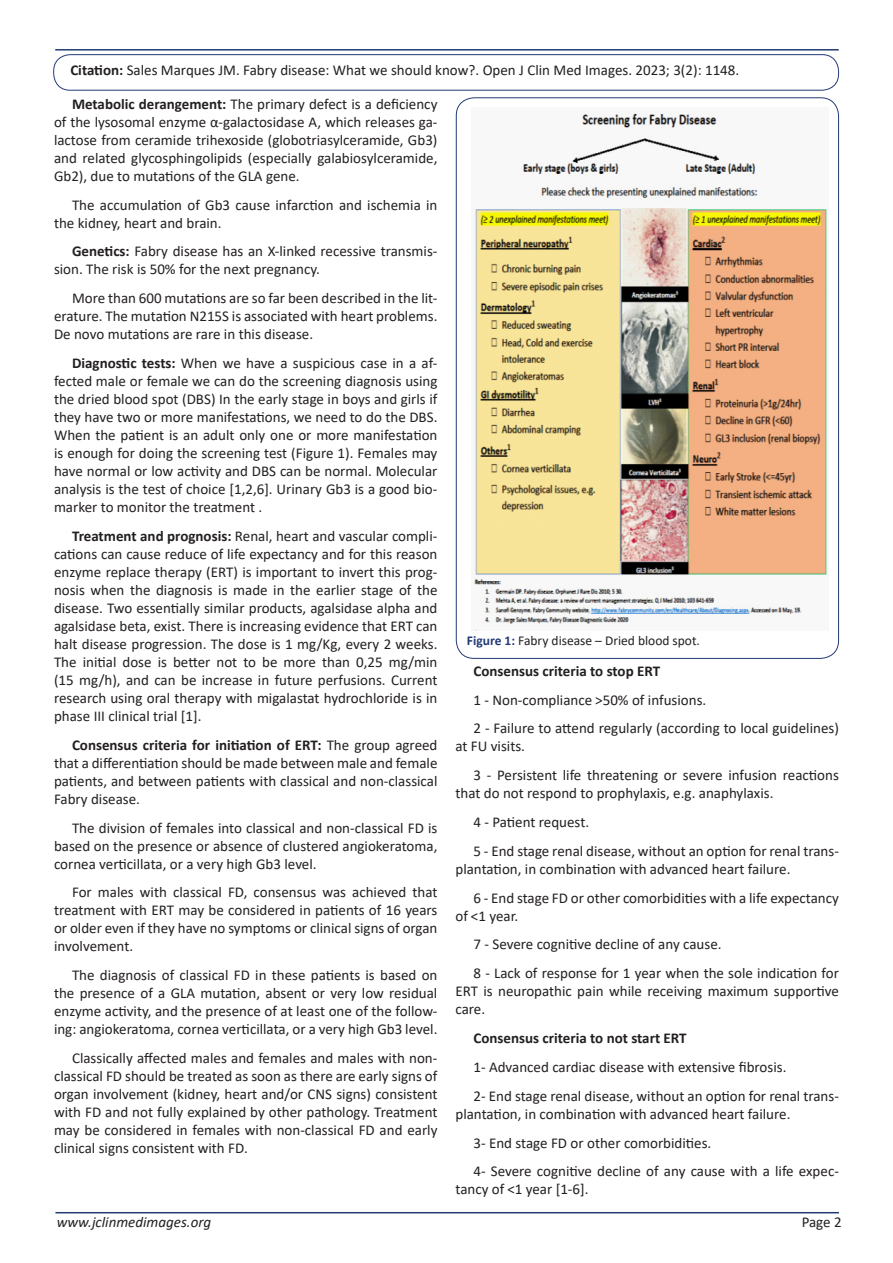
<style>
.page{position:relative;width:893px;height:1263px;background:#fff}
.page>*{position:absolute;margin:0;border:0;box-sizing:border-box;transform-origin:0 0}
.Normal__Web{font:15px/18px "Calibri";color:#231f20;text-align:justify}
.Normal__Web-2{font:700 15px "Calibri";color:#231f20}
.t1{font:italic 15px "Calibri";color:#231f20}
.t2{font:13.5px "Calibri";color:#231f20}
.s1{font-weight:700}
.s2{font-weight:700;color:#223b76}
</style>
<div class="page">
<hr style="left:55px;top:1212px;width:784px;height:1px;background:#223b76">
<hr style="left:55px;top:49px;width:784px;height:2px;background:#223b76">
<div style="left:53px;top:54px;width:786px;height:36px;border:1px solid #223b76;border-radius:17px"></div>
<img style="left:471px;top:113px;width:357px;height:514px">
<p class="Normal__Web" style="left:70px;top:61px;width:670px"><span class="s1">Citation:</span> Sales Marques JM. Fabry disease: What we should know?. Open J Clin Med Images. 2023; 3(2): 1148.</p>
<p class="Normal__Web" style="left:54px;top:94px;width:385px;text-indent:18px"><span class="s1">Metabolic derangement:</span> The primary defect is a deficiency of the lysosomal enzyme α-galactosidase A, which releases ga&shy;lactose from ceramide trihexoside (globotriasylceramide, Gb3) and related glycosphingolipids (especially galabiosylceramide, Gb2), due to mutations of the GLA gene.</p>
<p class="Normal__Web" style="left:54px;top:195px;width:385px;text-indent:18px">The accumulation of Gb3 cause infarction and ischemia in the kidney, heart and brain.</p>
<p class="Normal__Web" style="left:54px;top:242px;width:385px;text-indent:18px"><span class="s1">Genetics:</span> Fabry disease has an X-linked recessive transmis&shy;sion. The risk is 50% for the next pregnancy.</p>
<p class="Normal__Web" style="left:54px;top:289px;width:385px;text-indent:18px">More than 600 mutations are so far been described in the lit&shy;erature. The mutation N215S is associated with heart problems.<br>De novo mutations are rare in this disease.</p>
<p class="Normal__Web" style="left:54px;top:354px;width:385px;text-indent:18px"><span class="s1">Diagnostic tests:</span> When we have a suspicious case in a af&shy;fected male or female we can do the screening diagnosis using the dried blood spot (DBS) In the early stage in boys and girls if they have two or more manifestations, we need to do the DBS.<br>When the patient is an adult only one or more manifestation is enough for doing the screening test (Figure 1). Females may have normal or low activity and DBS can be normal. Molecular analysis is the test of choice [1,2,6]. Urinary Gb3 is a good bio&shy;marker to monitor the treatment .</p>
<p class="Normal__Web" style="left:54px;top:526px;width:385px;text-indent:18px"><span class="s1">Treatment and prognosis:</span> Renal, heart and vascular compli&shy;cations can cause reduce of life expectancy and for this reason enzyme replace therapy (ERT) is important to invert this prog&shy;nosis when the diagnosis is made in the earlier stage of the disease. Two essentially similar products, agalsidase alpha and agalsidase beta, exist. There is increasing evidence that ERT can halt disease progression. The dose is 1 mg/Kg, every 2 weeks.<br>The initial dose is better not to be more than 0,25 mg/min (15 mg/h), and can be increase in future perfusions. Current research using oral therapy with migalastat hydrochloride is in phase III clinical trial [1].</p>
<p class="Normal__Web" style="left:54px;top:735px;width:385px;text-indent:18px"><span class="s1">Consensus criteria for initiation of ERT:</span> The group agreed that a differentiation should be made between male and female patients, and between patients with classical and non-classical Fabry disease.</p>
<p class="Normal__Web" style="left:54px;top:818px;width:385px;text-indent:18px">The division of females into classical and non-classical FD is based on the presence or absence of clustered angiokeratoma, cornea verticillata, or a very high Gb3 level.</p>
<p class="Normal__Web" style="left:54px;top:883px;width:385px;text-indent:18px">For males with classical FD, consensus was achieved that treatment with ERT may be considered in patients of 16 years or older even if they have no symptoms or clinical signs of organ involvement.</p>
<p class="Normal__Web" style="left:54px;top:966px;width:385px;text-indent:18px">The diagnosis of classical FD in these patients is based on the presence of a GLA mutation, absent or very low residual enzyme activity, and the presence of at least one of the follow&shy;ing: angiokeratoma, cornea verticillata, or a very high Gb3 level.</p>
<p class="Normal__Web" style="left:54px;top:1048px;width:385px;text-indent:18px">Classically affected males and females and males with non&shy;classical FD should be treated as soon as there are early signs of organ involvement (kidney, heart and/or CNS signs) consistent with FD and not fully explained by other pathology. Treatment may be considered in females with non-classical FD and early clinical signs consistent with FD.</p>
<p class="t2" style="left:467px;top:631px;width:235px"><span class="s2">Figure 1:</span> Fabry disease – Dried blood spot.</p>
<p class="Normal__Web-2" style="left:473px;top:660px;width:188px">Consensus criteria to stop ERT</p>
<p class="Normal__Web" style="left:473px;top:690px;width:234px">1 - Non-compliance &gt;50% of infusions.</p>
<p class="Normal__Web" style="left:455px;top:719px;width:385px;text-indent:18px">2 - Failure to attend regularly (according to local guidelines) at FU visits.</p>
<p class="Normal__Web" style="left:455px;top:766px;width:385px;text-indent:18px">3 - Persistent life threatening or severe infusion reactions that do not respond to prophylaxis, e.g. anaphylaxis.</p>
<p class="Normal__Web" style="left:473px;top:813px;width:117px">4 - Patient request.</p>
<p class="Normal__Web" style="left:455px;top:841px;width:385px;text-indent:18px">5 - End stage renal disease, without an option for renal trans&shy;plantation, in combination with advanced heart failure.</p>
<p class="Normal__Web" style="left:455px;top:888px;width:385px;text-indent:18px">6 - End stage FD or other comorbidities with a life expectancy of &lt;1 year.</p>
<p class="Normal__Web" style="left:473px;top:935px;width:250px">7 - Severe cognitive decline of any cause.</p>
<p class="Normal__Web" style="left:455px;top:964px;width:385px;text-indent:18px">8 - Lack of response for 1 year when the sole indication for ERT is neuropathic pain while receiving maximum supportive care.</p>
<p class="Normal__Web-2" style="left:473px;top:1027px;width:215px">Consensus criteria to not start ERT</p>
<p class="Normal__Web" style="left:473px;top:1057px;width:314px">1- Advanced cardiac disease with extensive fibrosis.</p>
<p class="Normal__Web" style="left:455px;top:1086px;width:385px;text-indent:18px">2- End stage renal disease, without an option for renal trans&shy;plantation, in combination with advanced heart failure.</p>
<p class="Normal__Web" style="left:473px;top:1133px;width:239px">3- End stage FD or other comorbidities.</p>
<p class="Normal__Web" style="left:455px;top:1162px;width:385px;text-indent:18px">4- Severe cognitive decline of any cause with a life expec&shy;tancy of &lt;1 year [1-6].</p>
<p class="t1" style="left:57px;top:1211px;width:156px">www.jclinmedimages.org</p>
<p class="Normal__Web" style="left:802px;top:1212px;width:42px">Page 2</p>
</div>
